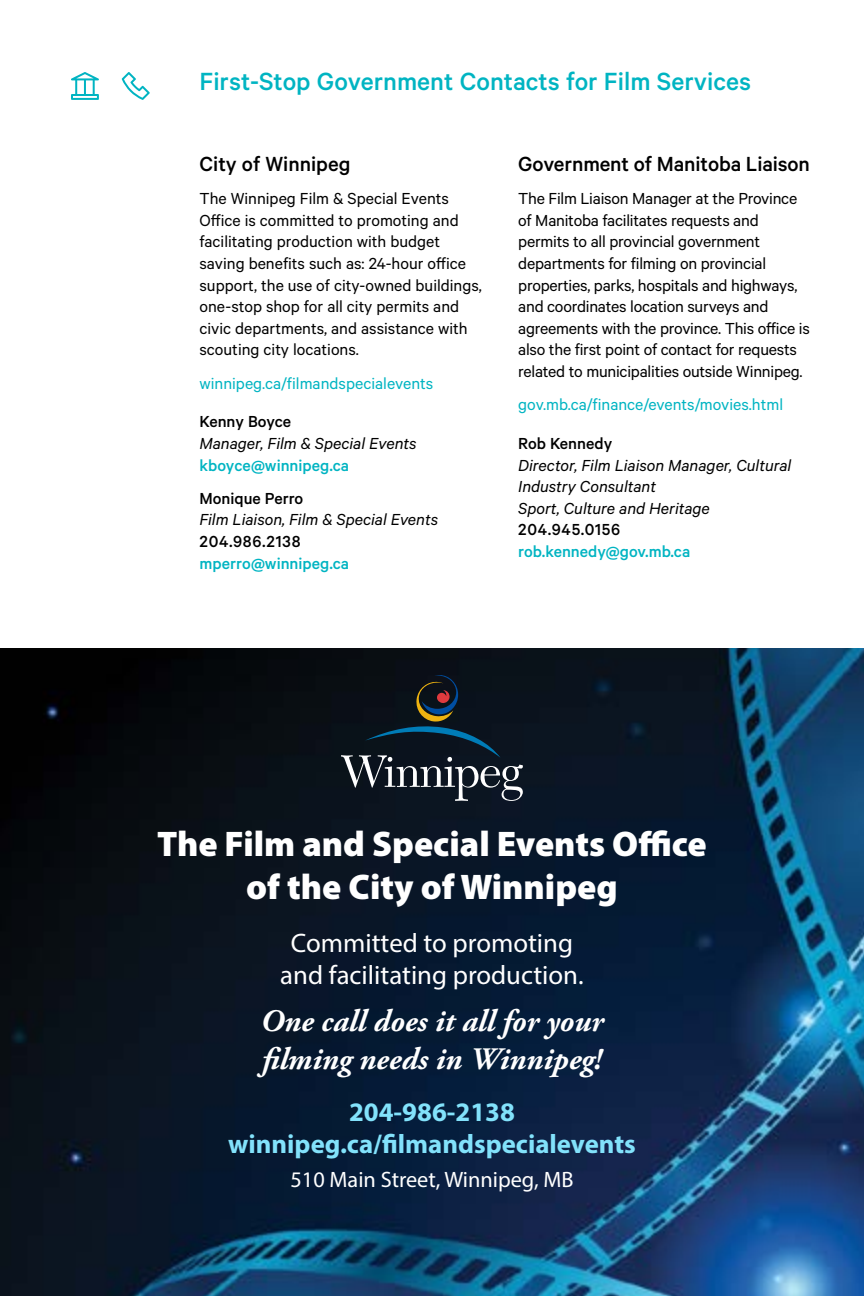
<style>
.page{position:relative;width:864px;height:1296px;background:#fff}
.page>*{position:absolute;margin:0;border:0;box-sizing:border-box;transform-origin:0 0}
.t1{font:900 35.8px/42.8px "Myriad Pro";color:#fff;text-align:center}
.t2{font:italic 700 31.2px/37.4px "Adobe Garamond Pro";color:#fff}
.t3{font:500 28px "Calibre";color:#00b4c2}
.t4{font:26.8px/32.2px "Myriad Pro";color:#fff;text-align:center}
.t5{font:700 26.8px/32.2px "Myriad Pro";color:#82e2fb;text-align:center}
.t6{font:500 23px "Calibre";letter-spacing:-.005em;color:#000}
.t7{font:22.4px "Myriad Pro";color:#fff}
.t8{font:18px/21.6px "Calibre";letter-spacing:-.015em;color:#000}
.t9{font:italic 18px/21.6px "Calibre";color:#000}
.t10{font:18px "Calibre";color:#00b4c2}
.t11{font:500 18px "Calibre";color:#00b4c2}
.t12{font:500 18px "Calibre";color:#000}
.t13{font:500 18px "Calibre";letter-spacing:.04em;color:#000}
</style>
<div class="page">
<svg style="left:71px;top:72px;width:28px;height:28px"></svg>
<svg style="left:122px;top:72px;width:28px;height:28px"></svg>
<img style="left:0;top:648px;width:864px;height:648px">
<svg style="left:341px;top:675px;width:182px;height:126px"></svg>
<h3 class="t3" style="left:200px;top:65px;width:553px">First-Stop Government Contacts for Film Services</h3>
<p class="t6" style="left:200px;top:151px;width:153px">City of Winnipeg</p>
<p class="t8" style="left:200px;top:187px;width:284px">The Winnipeg Film &amp; Special Events Office is committed to promoting and facilitating production with budget saving benefits such as: 24-hour office support, the use of city-owned buildings, one-stop shop for all city permits and civic departments, and assistance with scouting city locations.</p>
<p class="t10" style="left:200px;top:373px;width:235px">winnipeg.ca/filmandspecialevents</p>
<p class="t12" style="left:200px;top:411px;width:93px">Kenny Boyce</p>
<p class="t9" style="left:200px;top:432px;width:219px">Manager, Film &amp; Special Events</p>
<p class="t11" style="left:200px;top:455px;width:151px">kboyce@winnipeg.ca</p>
<p class="t12" style="left:200px;top:488px;width:105px">Monique Perro</p>
<p class="t9" style="left:200px;top:508px;width:240px">Film Liaison, Film &amp; Special Events</p>
<p class="t13" style="left:200px;top:531px;width:103px">204.986.2138</p>
<p class="t11" style="left:200px;top:553px;width:151px">mperro@winnipeg.ca</p>
<p class="t6" style="left:518px;top:151px;width:293px">Government of Manitoba Liaison</p>
<p class="t8" style="left:518px;top:187px;width:293px">The Film Liaison Manager at the Province of Manitoba facilitates requests and permits to all provincial government departments for filming on provincial properties, parks, hospitals and highways, and coordinates location surveys and agreements with the province. This office is also the first point of contact for requests related to municipalities outside Winnipeg.</p>
<p class="t10" style="left:518px;top:394px;width:266px">gov.mb.ca/finance/events/movies.html</p>
<p class="t12" style="left:518px;top:433px;width:96px">Rob Kennedy</p>
<p class="t9" style="left:518px;top:454px;width:275px">Director, Film Liaison Manager, Cultural<br>Industry Consultant<br>Sport, Culture and Heritage</p>
<p class="t13" style="left:518px;top:519px;width:104px">204.945.0156</p>
<p class="t11" style="left:518px;top:541px;width:174px">rob.kennedy@gov.mb.ca</p>
<h1 class="t1" style="left:157px;top:822px;width:551px">The Film and Special Events Office of the City of Winnipeg</h1>
<h3 class="t4" style="left:280px;top:926px;width:305px">Committed to promoting and facilitating production.</h3>
<h2 class="t2" style="left:261px;top:1003px;width:344px">One call does it all for your filming needs in Winnipeg!</h2>
<h3 class="t5" style="left:228px;top:1095px;width:409px">204-986-2138 winnipeg.ca/filmandspecialevents</h3>
<p class="t7" style="left:290px;top:1165px;width:285px">510 Main Street, Winnipeg, MB</p>
</div>
